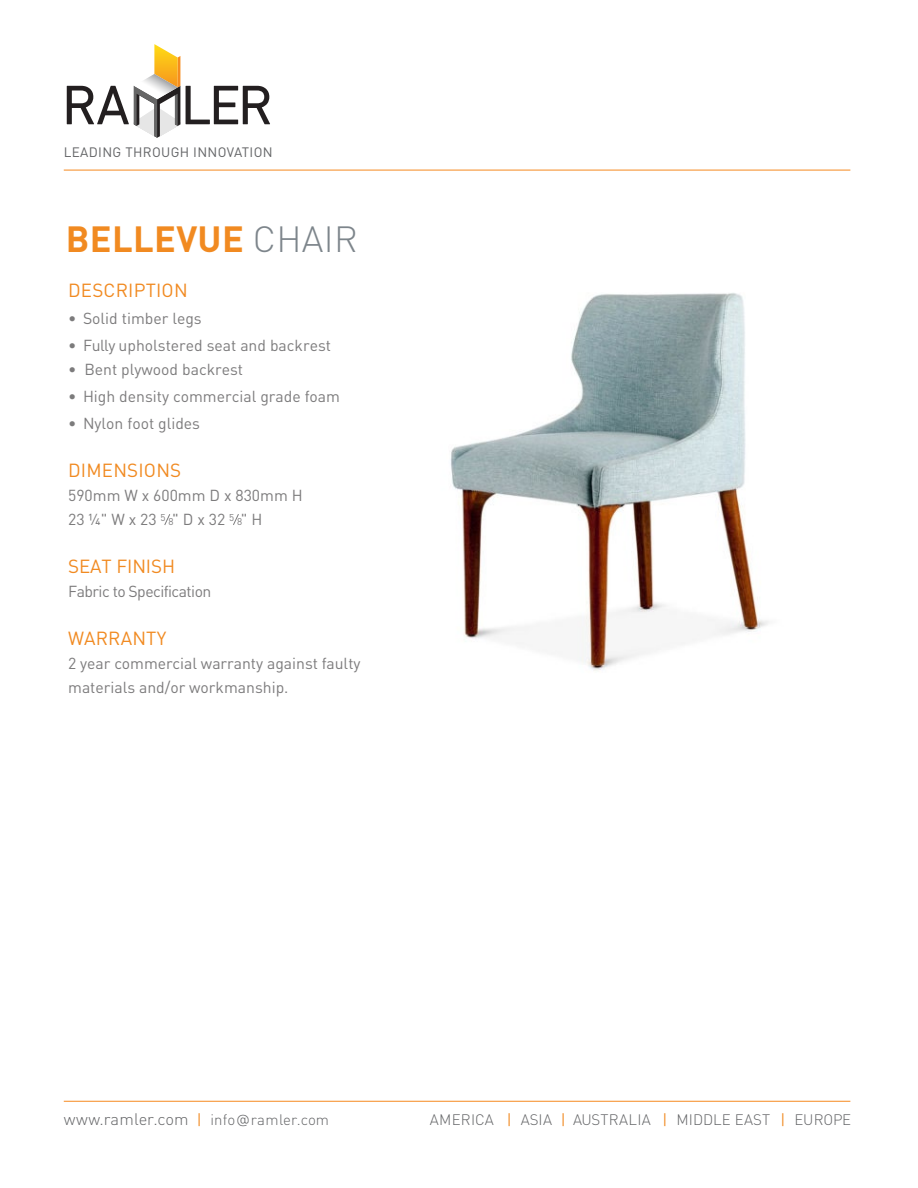
<style>
.page{position:relative;width:918px;height:1188px;background:#fff}
.page>*{position:absolute;margin:0;border:0;box-sizing:border-box;transform-origin:0 0}
.t1{font:36px "Ramler 4 Bold";letter-spacing:.01em;color:#f18a21}
.t2{font:18.75px "Ramler 2 Regular";letter-spacing:.01em;color:#f18a21}
.t3{font:15.75px/24px "Ramler 2 Regular";color:#7c7b7c}
.t4{font:15.75px "Ramler 2 Regular";letter-spacing:-.035em;color:#7c7b7c}
.t5{font:15px "Ramler 1 Light";letter-spacing:.01em;color:#636466}
.t6{font:13.5px "Ramler 2 Regular";letter-spacing:.025em;color:#636466}
.t7{font:9.75px "Ramler 2 Regular";color:#7d7c7d}
.s1{font-family:"Ramler 1 Light";color:#7d858b}
.s2{font-size:16.5px}
.s3{font-family:"Ramler 2 Regular";color:#f18a21}
</style>
<div class="page">
<hr style="left:64px;top:1101px;width:786px;height:1px;background:#f6891f">
<hr style="left:64px;top:170px;width:786px;height:1px;background:#f6891f">
<svg style="left:67px;top:44px;width:203px;height:94px"></svg>
<img style="left:450px;top:293px;width:319px;height:378px">
<svg style="left:164px;top:514px;width:6px;height:11px"></svg>
<svg style="left:233px;top:514px;width:6px;height:11px"></svg>
<p class="t6" style="left:64px;top:144px;width:210px">LEADING THROUGH INNOVATION</p>
<h1 class="t1" style="left:66px;top:215px;width:293px">BELLEVUE <span class="s1">CHAIR</span></h1>
<p class="t2" style="left:68px;top:278px;width:121px">DESCRIPTION</p>
<p class="t3" style="left:68px;top:306px;width:135px">• Solid timber legs</p>
<p class="t3" style="left:68px;top:333px;width:264px">• Fully upholstered seat and backrest</p>
<p class="t3" style="left:68px;top:357px;width:177px">• Bent plywood backrest</p>
<p class="t3" style="left:68px;top:384px;width:273px">• High density commercial grade foam</p>
<p class="t3" style="left:68px;top:411px;width:133px">• Nylon foot glides</p>
<p class="t2" style="left:68px;top:458px;width:115px">DIMENSIONS</p>
<p class="t3" style="left:68px;top:483px;width:236px">590mm W x 600mm D x 830mm H<br>23 ¼" W x 23 " D x 32 " H</p>
<p class="t2" style="left:68px;top:554px;width:108px">SEAT FINISH</p>
<p class="t4" style="left:68px;top:581px;width:145px">Fabric to Specification</p>
<p class="t2" style="left:68px;top:626px;width:100px">WARRANTY</p>
<p class="t3" style="left:68px;top:651px;width:294px">2 year commercial warranty against faulty materials and/or workmanship.</p>
<p class="t7" style="left:229px;top:511px;width:7px">5</p>
<p class="t7" style="left:160px;top:511px;width:7px">5</p>
<p class="t7" style="left:237px;top:516px;width:7px">8</p>
<p class="t7" style="left:168px;top:516px;width:7px">8</p>
<p class="t5" style="left:64px;top:1110px;width:267px"><span class="s2">www.ramler.com</span> <span class="s3">|</span> info@ramler.com</p>
<p class="t5" style="left:430px;top:1110px;width:423px">AMERICA <span class="s3">|</span> ASIA <span class="s3">|</span> AUSTRALIA <span class="s3">|</span> MIDDLE EAST <span class="s3">|</span> EUROPE</p>
</div>
